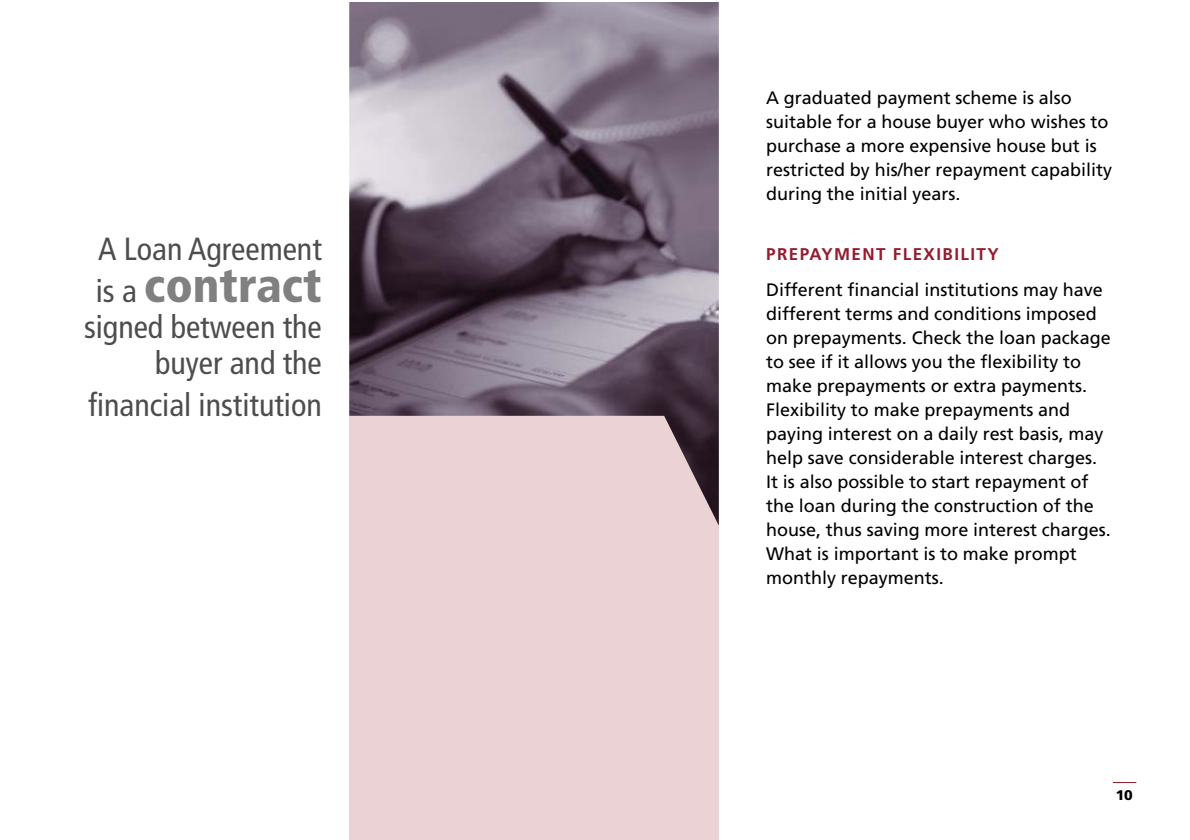
<style>
.page{position:relative;width:1190px;height:840px;background:#fff}
.page>*{position:absolute;margin:0;border:0;box-sizing:border-box;transform-origin:0 0}
.t1{font:900 condensed 48px "Frutiger";color:#808080}
.t2{font:condensed 32px/36px "Frutiger";color:#4d4d4d;text-align:right}
.t3{font:18px/24px "Frutiger";color:#000}
.t4{font:700 17px "Frutiger";letter-spacing:.085em;color:#951c2e}
.t5{font:900 14px "Frutiger";color:#000}
.s1{font-weight:400;font-size:32px;color:#4d4d4d}
</style>
<div class="page">
<div style="left:349px;top:361px;width:370px;height:479px;background:#ead2d5"></div>
<svg style="left:1113px;top:782px;width:23px;height:1px"></svg>
<img style="left:349px;top:2px;width:370px;height:524px">
<h2 class="t2" style="left:98px;top:233px;width:225px">A Loan Agreement</h2>
<h1 class="t1" style="left:96px;top:266px;width:228px"><span class="s1">is a</span> contract</h1>
<h2 class="t2" style="left:84px;top:311px;width:239px">signed between the buyer and the</h2>
<h2 class="t2" style="left:88px;top:389px;width:235px">financial institution</h2>
<p class="t3" style="left:766px;top:87px;width:348px">A graduated payment scheme is also suitable for a house buyer who wishes to purchase a more expensive house but is restricted by his/her repayment capability during the initial years.</p>
<p class="t4" style="left:766px;top:247px;width:234px">PREPAYMENT FLEXIBILITY</p>
<p class="t3" style="left:766px;top:279px;width:346px">Different financial institutions may have different terms and conditions imposed on prepayments. Check the loan package to see if it allows you the flexibility to make prepayments or extra payments.<br>Flexibility to make prepayments and paying interest on a daily rest basis, may help save considerable interest charges.<br>It is also possible to start repayment of the loan during the construction of the house, thus saving more interest charges.<br>What is important is to make prompt monthly repayments.</p>
<p class="t5" style="left:1116px;top:790px;width:19px">10</p>
</div>
